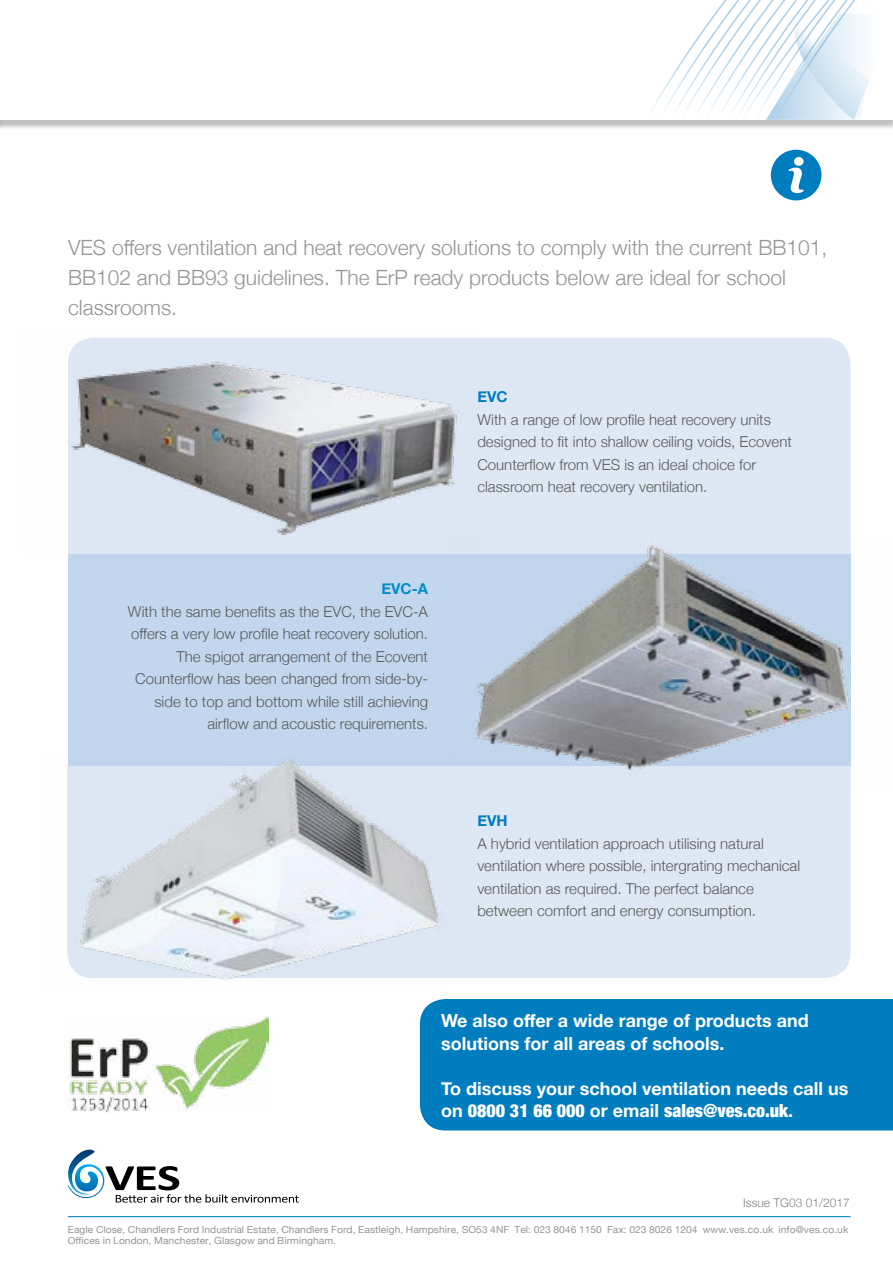
<style>
.page{position:relative;width:893px;height:1263px;background:#fff}
.page>*{position:absolute;margin:0;border:0;box-sizing:border-box;transform-origin:0 0}
.t1{font:300 21px/30px "Helvetica Neue";color:#939598}
.t2{font:700 18px/22.5px "Helvetica Neue";color:#fff}
.t3{font:300 15px/22.5px "Helvetica Neue";color:#58595b}
.t4{font:700 15px "Helvetica Neue";color:#007dbe}
.t5{font:700 15px "Helvetica Neue";color:#008ec8}
.t6{font:300 12px "Helvetica Neue";color:#808285}
.t7{font:9.75px/11.7px "Helvetica Neue";letter-spacing:.005em;color:#939598;scale:1.05 1}
.s1{font-weight:900;font-stretch:condensed}
</style>
<div class="page">
<div style="left:0;top:3px;width:893px;height:126px;background:#000;opacity:.25"></div>
<div style="left:0;top:1px;width:893px;height:119px;background:#fff"></div>
<svg style="left:645px;top:0;width:248px;height:122px"></svg>
<div style="left:769px;top:148px;width:54px;height:54px;background:#007dbe;border-radius:50%"></div>
<div style="left:768px;top:147px;width:56px;height:56px;border:3px solid #fff;border-radius:50%"></div>
<svg style="left:788px;top:167px;width:16px;height:26px"></svg>
<div style="left:794px;top:157px;width:10px;height:9px;background:#fff;border-radius:50%"></div>
<div style="left:453px;top:789px;width:397px;height:189px;background:#dee8f4"></div>
<div style="left:68px;top:553px;width:783px;height:213px;background:#c2d7ed"></div>
<div style="left:481px;top:338px;width:369px;height:200px;background:#dee8f4"></div>
<img style="left:68px;top:337px;width:413px;height:217px">
<img style="left:67px;top:757px;width:386px;height:224px">
<img style="left:448px;top:538px;width:403px;height:251px">
<div style="left:420px;top:999px;width:473px;height:131px;background:#007dbe"></div>
<img style="left:67px;top:1016px;width:202px;height:98px">
<svg style="left:68px;top:1149px;width:231px;height:53px"></svg>
<hr style="left:68px;top:1216px;width:783px;height:1px;background:#007dbe">
<h1 class="t1" style="left:68px;top:231px;width:761px">VES offers ventilation and heat recovery solutions to comply with the current BB101,<br>BB102 and BB93 guidelines. The ErP ready products below are ideal for school classrooms.</h1>
<p class="t5" style="left:381px;top:577px;width:48px">EVC-A</p>
<p class="t3" style="left:128px;top:599px;width:302px;text-align:right">With the same benefits as the EVC, the EVC-A offers a very low profile heat recovery solution.<br>The spigot arrangement of the Ecovent Counterflow has been changed from side-by&shy;side to top and bottom while still achieving airflow and acoustic requirements.</p>
<p class="t4" style="left:477px;top:385px;width:32px">EVC</p>
<p class="t3" style="left:477px;top:407px;width:316px">With a range of low profile heat recovery units designed to fit into shallow ceiling voids, Ecovent Counterflow from VES is an ideal choice for classroom heat recovery ventilation.</p>
<p class="t4" style="left:477px;top:809px;width:32px">EVH</p>
<p class="t3" style="left:477px;top:831px;width:324px">A hybrid ventilation approach utilising natural ventilation where possible, intergrating mechanical ventilation as required. The perfect balance between comfort and energy consumption.</p>
<p class="t2" style="left:441px;top:1010px;width:369px">We also offer a wide range of products and solutions for all areas of schools.</p>
<p class="t2" style="left:441px;top:1078px;width:409px">To discuss your school ventilation needs call us on <span class="s1">0800 31 66 000</span> or email <span class="s1">sales@ves.co.uk</span>.</p>
<p class="t6" style="left:743px;top:1193px;width:108px">Issue TG03 01/2017</p>
<p class="t7" style="left:68px;top:1224px;width:745px">Eagle Close, Chandlers Ford Industrial Estate, Chandlers Ford, Eastleigh, Hampshire, SO53 4NF Tel: 023 8046 1150 Fax: 023 8026 1204 www.ves.co.uk info@ves.co.uk<br>Offices in London, Manchester, Glasgow and Birmingham.</p>
</div>
